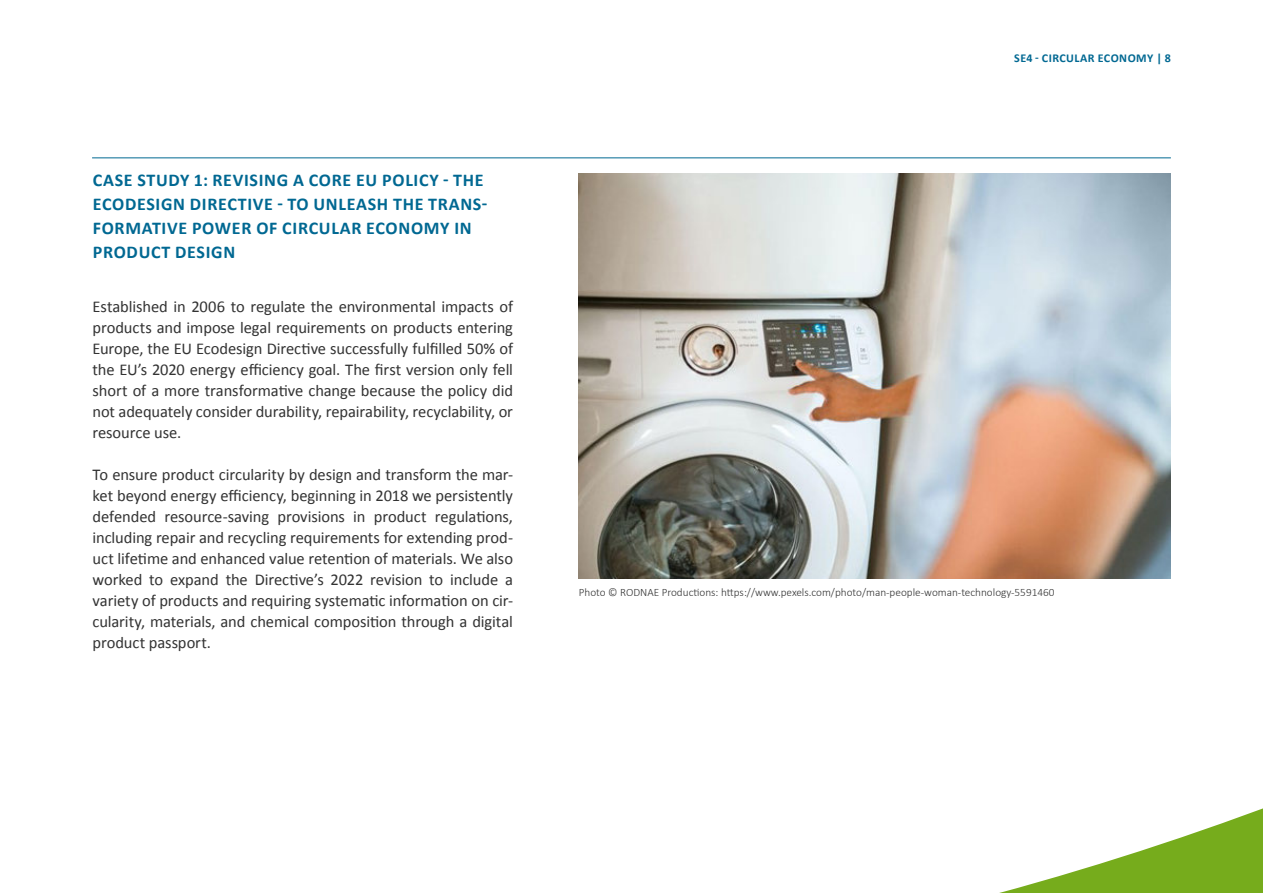
<style>
.page{position:relative;width:1263px;height:893px;background:#fff}
.page>*{position:absolute;margin:0;border:0;box-sizing:border-box;transform-origin:0 0}
.t1{font:700 18px/24px "Calibri";letter-spacing:.04em;color:#006892}
.t2{font:16.5px/21px "Calibri";letter-spacing:-.005em;color:#333;text-align:justify}
.t3{font:700 12px "Calibri";letter-spacing:.04em;color:#006892}
.t4{font:300 11.25px "Calibri";color:#333}
</style>
<div class="page">
<svg style="left:578px;top:240px;width:685px;height:653px"></svg>
<hr style="left:92px;top:157px;width:1079px;height:1px;background:#006892">
<img style="left:579px;top:174px;width:591px;height:405px">
<p class="t1" style="left:93px;top:168px;width:396px">CASE STUDY 1: REVISING A CORE EU POLICY - THE ECODESIGN DIRECTIVE - TO UNLEASH THE TRANS-FORMATIVE POWER OF CIRCULAR ECONOMY IN PRODUCT DESIGN</p>
<p class="t2" style="left:92px;top:296px;width:422px">Established in 2006 to regulate the environmental impacts of products and impose legal requirements on products entering Europe, the EU Ecodesign Directive successfully fulfilled 50% of the EU’s 2020 energy efficiency goal. The first version only fell short of a more transformative change because the policy did not adequately consider durability, repairability, recyclability, or resource use.</p>
<p class="t2" style="left:92px;top:464px;width:422px">To ensure product circularity by design and transform the mar&shy;ket beyond energy efficiency, beginning in 2018 we persistently defended resource-saving provisions in product regulations, including repair and recycling requirements for extending prod&shy;uct lifetime and enhanced value retention of materials. We also worked to expand the Directive’s 2022 revision to include a variety of products and requiring systematic information on cir&shy;cularity, materials, and chemical composition through a digital product passport.</p>
<p class="t3" style="left:1014px;top:49px;width:158px">SE4 - CIRCULAR ECONOMY | 8</p>
<p class="t4" style="left:579px;top:585px;width:477px">Photo © RODNAE Productions: https://www.pexels.com/photo/man-people-woman-technology-5591460</p>
</div>
